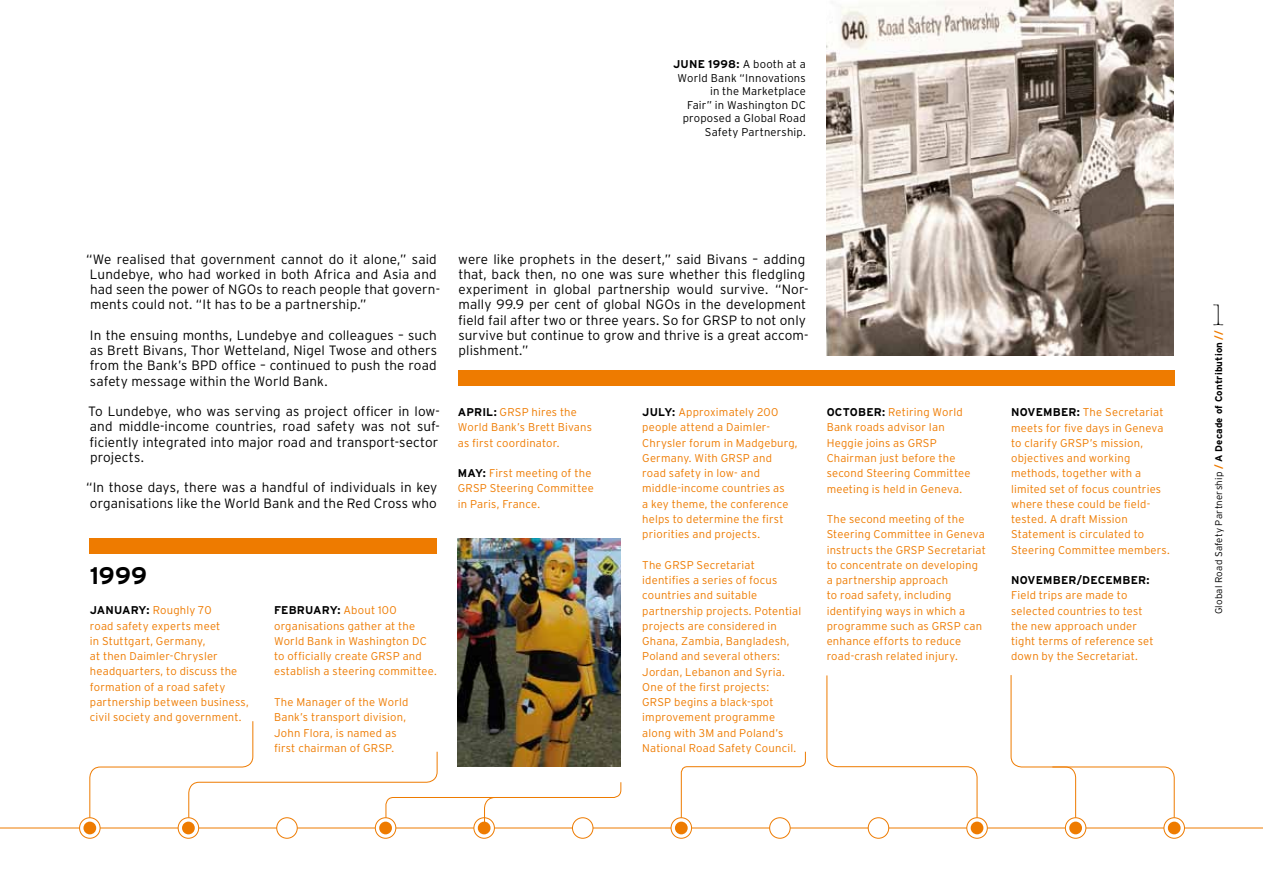
<style>
.page{position:relative;width:1263px;height:893px;background:#fff}
.page>*{position:absolute;margin:0;border:0;box-sizing:border-box;transform-origin:0 0}
.t1{font:30px "American Typewriter Light A";color:#000}
.t2{font:700 24px "Interstate";color:#000}
.t3{font:300 13.5px/15.3px "Interstate";letter-spacing:.005em;color:#000}
.t4{font:300 11.25px/15.3px "Interstate";letter-spacing:.015em;color:#ee7b00}
.t5{font:300 11.25px/13.5px "Interstate";color:#000;text-align:right}
.t6{font:700 11.25px "Interstate";letter-spacing:.015em;color:#000}
.t7{font:300 9.75px "Interstate";color:#000}
.s1{font-weight:700}
.s2{font-weight:700;color:#000}
.s3{font-weight:300;color:#ee7b00}
.s4{font-weight:700;color:#ee7b00}
</style>
<div class="page">
<svg style="left:680px;top:751px;width:126px;height:77px"></svg>
<svg style="left:826px;top:675px;width:152px;height:153px"></svg>
<svg style="left:1010px;top:675px;width:165px;height:153px"></svg>
<hr style="left:0;top:828px;width:1263px;height:1px;background:#ee7b00">
<div style="left:89px;top:538px;width:348px;height:15px;background:#ee7b00"></div>
<div style="left:458px;top:370px;width:717px;height:16px;background:#ee7b00"></div>
<svg style="left:80px;top:818px;width:20px;height:20px"></svg>
<div style="left:79px;top:817px;width:21px;height:22px;border:1px solid #ee7b00;border-radius:50%"></div>
<div style="left:276px;top:817px;width:22px;height:22px;border:1px solid #ee7b00;border-radius:50%"></div>
<svg style="left:178px;top:818px;width:21px;height:20px"></svg>
<div style="left:178px;top:817px;width:21px;height:22px;border:1px solid #ee7b00;border-radius:50%"></div>
<div style="left:572px;top:817px;width:21px;height:22px;border:1px solid #ee7b00;border-radius:50%"></div>
<div style="left:770px;top:818px;width:20px;height:20px;background:#fff;border-radius:50%"></div>
<div style="left:769px;top:817px;width:21px;height:22px;border:1px solid #ee7b00;border-radius:50%"></div>
<svg style="left:1065px;top:818px;width:21px;height:20px"></svg>
<div style="left:1065px;top:817px;width:21px;height:22px;border:1px solid #ee7b00;border-radius:50%"></div>
<svg style="left:375px;top:818px;width:21px;height:20px"></svg>
<div style="left:375px;top:817px;width:21px;height:22px;border:1px solid #ee7b00;border-radius:50%"></div>
<svg style="left:474px;top:818px;width:20px;height:20px"></svg>
<div style="left:473px;top:817px;width:22px;height:22px;border:1px solid #ee7b00;border-radius:50%"></div>
<svg style="left:671px;top:818px;width:20px;height:20px"></svg>
<div style="left:671px;top:817px;width:21px;height:22px;border:1px solid #ee7b00;border-radius:50%"></div>
<div style="left:868px;top:818px;width:21px;height:20px;background:#fff;border-radius:50%"></div>
<div style="left:868px;top:817px;width:21px;height:22px;border:1px solid #ee7b00;border-radius:50%"></div>
<svg style="left:967px;top:818px;width:20px;height:20px"></svg>
<div style="left:966px;top:817px;width:22px;height:22px;border:1px solid #ee7b00;border-radius:50%"></div>
<svg style="left:1164px;top:818px;width:20px;height:20px"></svg>
<div style="left:1163px;top:817px;width:22px;height:22px;border:1px solid #ee7b00;border-radius:50%"></div>
<div style="left:83px;top:822px;width:13px;height:12px;background:#ee7b00;border-radius:50%"></div>
<div style="left:182px;top:822px;width:13px;height:12px;background:#ee7b00;border-radius:50%"></div>
<div style="left:379px;top:822px;width:13px;height:12px;background:#ee7b00;border-radius:50%"></div>
<div style="left:478px;top:822px;width:12px;height:12px;background:#ee7b00;border-radius:50%"></div>
<div style="left:675px;top:822px;width:13px;height:12px;background:#ee7b00;border-radius:50%"></div>
<div style="left:971px;top:822px;width:12px;height:12px;background:#ee7b00;border-radius:50%"></div>
<div style="left:1069px;top:822px;width:13px;height:12px;background:#ee7b00;border-radius:50%"></div>
<div style="left:1168px;top:822px;width:12px;height:12px;background:#ee7b00;border-radius:50%"></div>
<img style="left:827px;top:0;width:347px;height:355px">
<img style="left:458px;top:538px;width:163px;height:182px">
<svg style="left:89px;top:720px;width:533px;height:109px"></svg>
<p class="t5" style="left:673px;top:57px;width:134px"><span class="s1">JU NE 1998:</span> A booth at a<br>World Bank “I nnovations in the Marketplace<br>Fair” in Washington DC proposed a Global Road<br>Safety Partnership.</p>
<p class="t3" style="left:86px;top:251px;width:352px;text-align:justify">“We realised that government cannot do it alone,” said Lundebye, who had worked in both Africa and Asia and had seen the power of NGO</p>
<p class="t3" style="left:90px;top:282px;width:351px;text-indent:167px">s to reach people that govern&shy;ments could not. “It has to be a partnership.”</p>
<p class="t3" style="left:90px;top:327px;width:349px;text-align:justify">I n the ensuing months, Lundebye and colleagues – such as Brett Bivans, Thor Wetteland, N igel Twose and others from the Bank’s BPD</p>
<p class="t3" style="left:90px;top:358px;width:348px;text-indent:131px">office – continued to push the road safety message within the World Bank.</p>
<p class="t3" style="left:88px;top:404px;width:353px">To Lundebye, who was serving as project officer in low&shy;and middle-income countries, road safety was not suf&shy;ficiently integrated into major road and transport-sector projects.</p>
<p class="t3" style="left:86px;top:480px;width:353px">“I n those days, there was a handful of individuals in key organisations like the World Bank and the Red Cross who</p>
<h2 class="t2" style="left:90px;top:562px;width:59px">1999</h2>
<p class="t4" style="left:90px;top:603px;width:161px"><span class="s2">JAN UARY:</span> Roughly 70<br>road safety experts meet<br>in Stuttgart, Germany,<br>at then Daimler-Chrysler headquarters, to discuss the formation of a road safety partnership between business, civil society and government.</p>
<p class="t4" style="left:274px;top:603px;width:154px"><span class="s2">FEBRUARY:</span> About 100 organisations gather at the<br>World Bank in Washington DC to officially create GRSP</p>
<p class="t4" style="left:274px;top:648px;width:164px;text-indent:129px">and establish a steering committee.</p>
<p class="t4" style="left:274px;top:694px;width:136px">The Manager of the World<br>Bank’s transport division,<br>John Flora, is named as first chairman of GRSP</p>
<p class="t4" style="left:391px;top:740px;width:4px">.</p>
<p class="t3" style="left:458px;top:251px;width:352px">were like prophets in the desert,” said Bivans – adding that, back then, no one was sure whether this fledgling experiment in global partnership would survive. “Nor&shy;mally 99.9 per cent of global NGO</p>
<p class="t3" style="left:458px;top:297px;width:350px;text-indent:216px">s in the development field fail after two or three years. So for GRSP</p>
<p class="t3" style="left:458px;top:312px;width:352px;text-indent:282px">to not only survive but continue to grow and thrive is a great accom&shy;plishment.”</p>
<p class="t4" style="left:458px;top:404px;width:136px;text-indent:74px">hires the<br>World Bank’s Brett Bivans as first coordinator.</p>
<p class="t4" style="left:458px;top:465px;width:135px"><span class="s2">MAY:</span> First meeting of the<br>GRSP</p>
<p class="t6" style="left:458px;top:406px;width:50px">APRI L: <span class="s3">GRSP</span></p>
<p class="t4" style="left:458px;top:481px;width:138px;text-indent:32px">Steering Committee in Paris, France.</p>
<p class="t4" style="left:642px;top:404px;width:157px"><span class="s2">JULY:</span> Approximately 200 people attend a Daimler-<br>Chrysler forum in Madgeburg,<br>Germany. With GRSP</p>
<p class="t4" style="left:642px;top:450px;width:148px;text-indent:111px">and road safety in low- and middle-income countries as a key theme, the conference helps to determine the first priorities and projects.</p>
<p class="t4" style="left:642px;top:557px;width:31px">The GRSP</p>
<p class="t4" style="left:642px;top:557px;width:161px;text-indent:54px">Secretariat identifies a series of focus countries and suitable partnership projects. Potential projects are considered in<br>Ghana, Zambia, Bangladesh,<br>Poland and several others:<br>Jordan, Lebanon and Syria.<br>One of the first projects:<br>GRSP</p>
<p class="t4" style="left:642px;top:694px;width:155px;text-indent:32px">begins a black-spot improvement programme along with 3M and Poland’s<br>National Road Safety Council.</p>
<p class="t4" style="left:827px;top:404px;width:145px;text-indent:47px"><span class="s2">R:</span> Retiring World<br>Bank roads advisor Ian<br>Heggie joins as GRSP<br>Chairman just before the second Steering Committee meeting is held in Geneva.</p>
<p class="t4" style="left:827px;top:511px;width:160px">The second meeting of the<br>Steering Committee in Geneva instructs the GRSP</p>
<p class="t6" style="left:827px;top:406px;width:25px">OCTOBE</p>
<p class="t4" style="left:827px;top:542px;width:161px;text-indent:101px">Secretariat to concentrate on developing a partnership approach<br>to road safety, including identifying ways in which a programme such as GRSP</p>
<p class="t4" style="left:964px;top:618px;width:20px">can</p>
<p class="t4" style="left:827px;top:633px;width:136px">enhance efforts to reduce road-crash related injury.</p>
<p class="t4" style="left:1011px;top:405px;width:154px;text-align:justify"><span class="s2">NOVEMBER:</span> The Secretariat meets for five days in Geneva to clarify GRSP</p>
<p class="t4" style="left:1011px;top:435px;width:160px;text-indent:79px">’s mission, objectives and working methods, together with a limited set of focus countries where these could be field&shy;tested. A draft Mission<br>Statement is circulated to<br>Steering Committee members.</p>
<p class="t6" style="left:1011px;top:574px;width:140px">NOVEMBER/DECEMBER:</p>
<p class="t4" style="left:1011px;top:588px;width:144px">Field trips are made to selected countries to test the new approach under tight terms of reference set down by the Secretariat.</p>
<h1 class="t1" style="left:1209px;top:298px;width:21px">1</h1>
<p class="t7" style="left:1213px;top:614px;width:285px;rotate:-90deg">Global Road Safety Partnership <span class="s4">/</span> <span class="s1">A DECADE OF CONTRIBUTION</span> <span class="s4">//</span></p>
</div>
